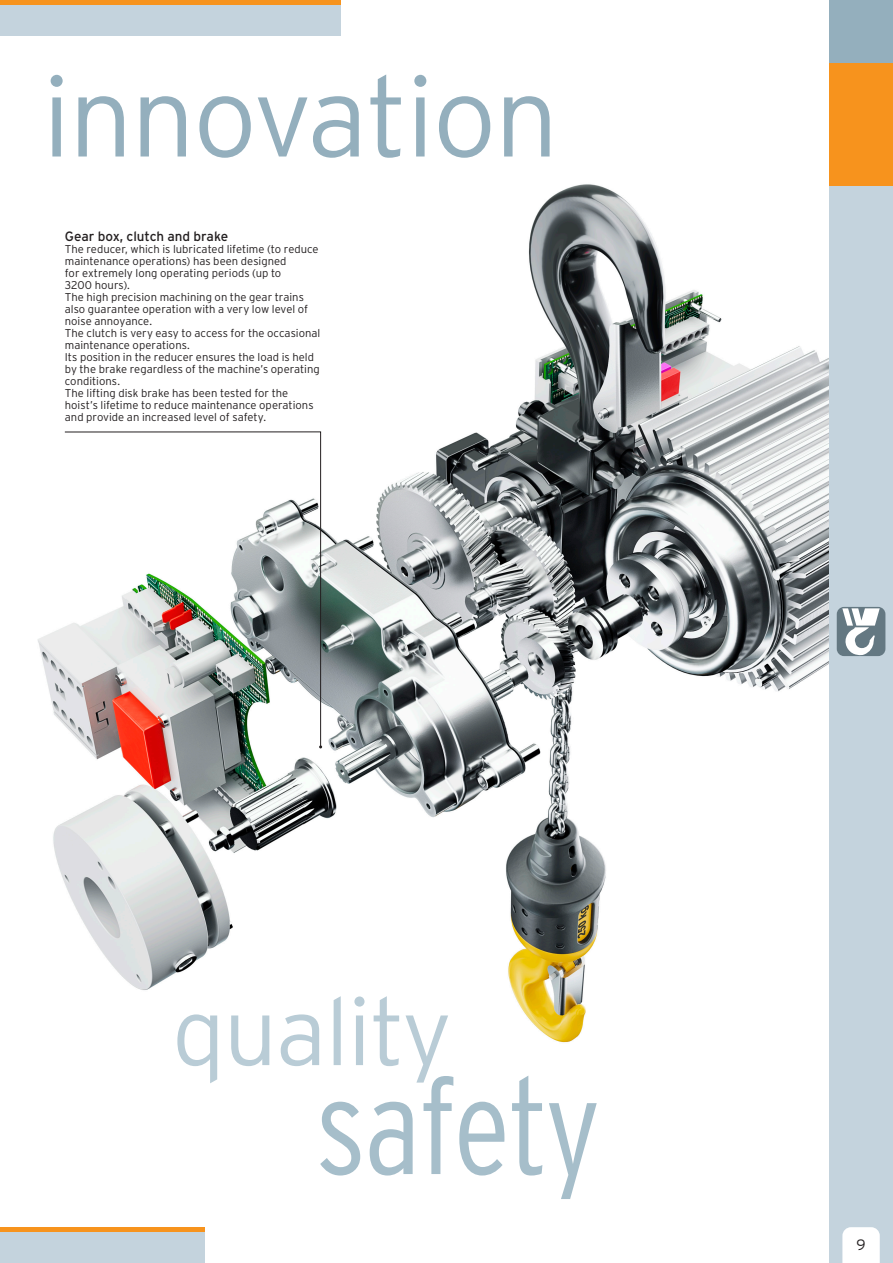
<style>
.page{position:relative;width:893px;height:1263px;background:#fff}
.page>*{position:absolute;margin:0;border:0;box-sizing:border-box;transform-origin:0 0}
.t1{font:300 condensed 135px "Interstate";letter-spacing:-.02em;color:#a6beca}
.t2{font:300 112.5px "Interstate";letter-spacing:-.015em;color:#94afbd}
.t3{font:300 94.5px "Interstate";letter-spacing:-.015em;color:#b9ccd6}
.t4{font:300 15px "Interstate";color:#231f20}
.t5{font:13.5px "Interstate";letter-spacing:-.005em;color:#231f20}
.t6{font:300 11.25px/12px "Interstate";color:#231f20}
</style>
<div class="page">
<img style="left:37px;top:184px;width:792px;height:859px">
<div style="left:829px;top:0;width:64px;height:1263px;background:#c4d3dd"></div>
<div style="left:829px;top:0;width:64px;height:64px;background:#94afbd"></div>
<div style="left:829px;top:64px;width:64px;height:122px;background:#f7931d"></div>
<div style="left:837px;top:607px;width:48px;height:49px;background:#647882;border-radius:7px"></div>
<svg style="left:842px;top:608px;width:38px;height:48px"></svg>
<div style="left:0;top:1227px;width:204px;height:36px;background:#c4d3dd"></div>
<hr style="left:0;top:1227px;width:204px;height:4px;background:#f7931d">
<div style="left:0;top:0;width:340px;height:36px;background:#c4d3dd"></div>
<hr style="left:0;top:0;width:340px;height:4px;background:#f7931d">
<svg style="left:64px;top:431px;width:257px;height:317px"></svg>
<svg style="left:842px;top:1227px;width:38px;height:36px"></svg>
<p class="t2" style="left:43px;top:54px;width:518px">innovation</p>
<p class="t5" style="left:65px;top:229px;width:165px">Gear box, clutch and brake</p>
<p class="t6" style="left:65px;top:243px;width:257px">The reducer, which is lubricated lifetime (to reduce maintenance operations) has been designed<br>for extremely long operating periods (up to<br>3200 hours).<br>The high precision machining on the gear trains also guarantee operation with a very low level of noise annoyance.<br>The clutch is very easy to access for the occasional maintenance operations.<br>Its position in the reducer ensures the load is held by the brake regardless of the machine’s operating conditions.<br>The lifting disk brake has been tested for the hoist’s lifetime to reduce maintenance operations and provide an increased level of safety.</p>
<p class="t3" style="left:172px;top:979px;width:281px">quality</p>
<p class="t1" style="left:315px;top:1051px;width:287px">safety</p>
<p class="t4" style="left:856px;top:1236px;width:11px">9</p>
</div>
